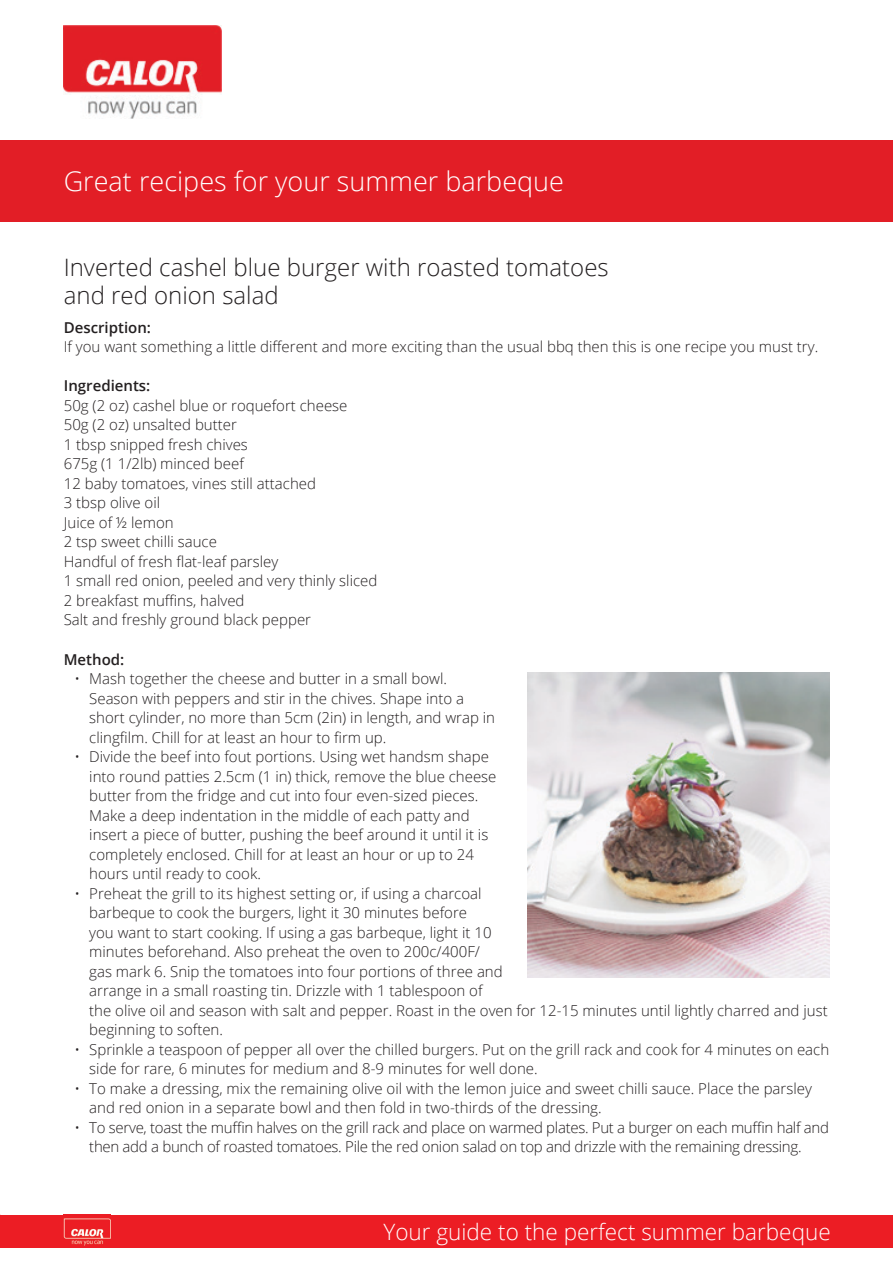
<style>
.page{position:relative;width:893px;height:1263px;background:#fff}
.page>*{position:absolute;margin:0;border:0;box-sizing:border-box;transform-origin:0 0}
.t1{font:300 27px "Open Sans";color:#fff}
.t2{font:300 24px "Open Sans";color:#231f20}
.t3{font:300 22.5px "Open Sans";color:#fff}
.t4{font:300 15px/19.5px "Open Sans";color:#231f20}
.t5{font:300 15px/19.5px "Open Sans";letter-spacing:-.02em;color:#231f20}
.t6{font:600 15px "Open Sans";color:#231f20}
</style>
<div class="page">
<div style="left:0;top:141px;width:893px;height:81px;background:#e21e26"></div>
<img style="left:64px;top:25px;width:157px;height:93px">
<img style="left:527px;top:672px;width:302px;height:305px">
<div style="left:0;top:1215px;width:893px;height:32px;background:#ec1d24"></div>
<img style="left:64px;top:1218px;width:47px;height:28px">
<p class="t1" style="left:64px;top:163px;width:502px">Great recipes for your summer barbeque</p>
<p class="t2" style="left:64px;top:251px;width:546px">Inverted cashel blue burger with roasted tomatoes</p>
<p class="t2" style="left:64px;top:279px;width:216px">and red onion salad</p>
<p class="t6" style="left:64px;top:317px;width:89px">Description:</p>
<p class="t4" style="left:64px;top:337px;width:756px">If you want something a little different and more exciting than the usual bbq then this is one recipe you must try.</p>
<p class="t6" style="left:64px;top:376px;width:88px">Ingredients:</p>
<p class="t4" style="left:64px;top:395px;width:285px">50g (2 oz) cashel blue or roquefort cheese</p>
<p class="t4" style="left:64px;top:415px;width:175px">50g (2 oz) unsalted butter</p>
<p class="t4" style="left:64px;top:434px;width:186px">1 tbsp snipped fresh chives</p>
<p class="t4" style="left:64px;top:454px;width:182px">675g (1 1/2lb) minced beef</p>
<p class="t4" style="left:64px;top:473px;width:254px">12 baby tomatoes, vines still attached</p>
<p class="t4" style="left:64px;top:493px;width:98px">3 tbsp olive oil</p>
<p class="t4" style="left:64px;top:512px;width:111px">Juice of ½ lemon</p>
<p class="t4" style="left:64px;top:532px;width:155px">2 tsp sweet chilli sauce</p>
<p class="t4" style="left:64px;top:551px;width:216px">Handful of fresh flat-leaf parsley</p>
<p class="t4" style="left:64px;top:571px;width:315px">1 small red onion, peeled and very thinly sliced</p>
<p class="t4" style="left:64px;top:590px;width:182px">2 breakfast muffins, halved</p>
<p class="t4" style="left:64px;top:610px;width:249px">Salt and freshly ground black pepper</p>
<p class="t6" style="left:64px;top:649px;width:62px">Method:</p>
<p class="t4" style="left:89px;top:668px;width:407px;text-indent:-15px">• Mash together the cheese and butter in a small bowl.<br>Season with peppers and stir in the chives. Shape into a short cylinder, no more than 5cm (2in) in length, and wrap in clingfilm. Chill for at least an hour to firm up.</p>
<p class="t4" style="left:89px;top:746px;width:409px;text-indent:-15px">• Divide the beef into fout portions. Using wet handsm shape into round patties 2.5cm (1 in) thick, remove the blue cheese butter from the fridge and cut into four even-sized pieces.<br>Make a deep indentation in the middle of each patty and insert a piece of butter, pushing the beef around it until it is completely enclosed. Chill for at least an hour or up to 24 hours until ready to cook.</p>
<p class="t4" style="left:89px;top:883px;width:740px;text-indent:-15px">• Preheat the grill to its highest setting or, if using a charcoal<br>barbeque to cook the burgers, light it 30 minutes before<br>you want to start cooking. If using a gas barbeque, light it 10<br>minutes beforehand. Also preheat the oven to 200c/400F/<br>gas mark 6. Snip the tomatoes into four portions of three and<br>arrange in a small roasting tin. Drizzle with 1 tablespoon of<br>the olive oil and season with salt and pepper. Roast in the oven for 12-15 minutes until lightly charred and just beginning to soften.</p>
<p class="t4" style="left:89px;top:1039px;width:741px;text-indent:-15px">• Sprinkle a teaspoon of pepper all over the chilled burgers. Put on the grill rack and cook for 4 minutes on each side for rare, 6 minutes for medium and 8-9 minutes for well done.</p>
<p class="t4" style="left:89px;top:1078px;width:724px;text-indent:-15px">• To make a dressing, mix the remaining olive oil with the lemon juice and sweet chilli sauce. Place the parsley and red onion in a separate bowl and then fold in two-thirds of the dressing.</p>
<p class="t5" style="left:89px;top:1117px;width:741px;text-indent:-15px">• To serve, toast the muffin halves on the grill rack and place on warmed plates. Put a burger on each muffin half and then add a bunch of roasted tomatoes. Pile the red onion salad on top and drizzle with the remaining dressing.</p>
<p class="t3" style="left:383px;top:1216px;width:449px">Your guide to the perfect summer barbeque</p>
</div>
